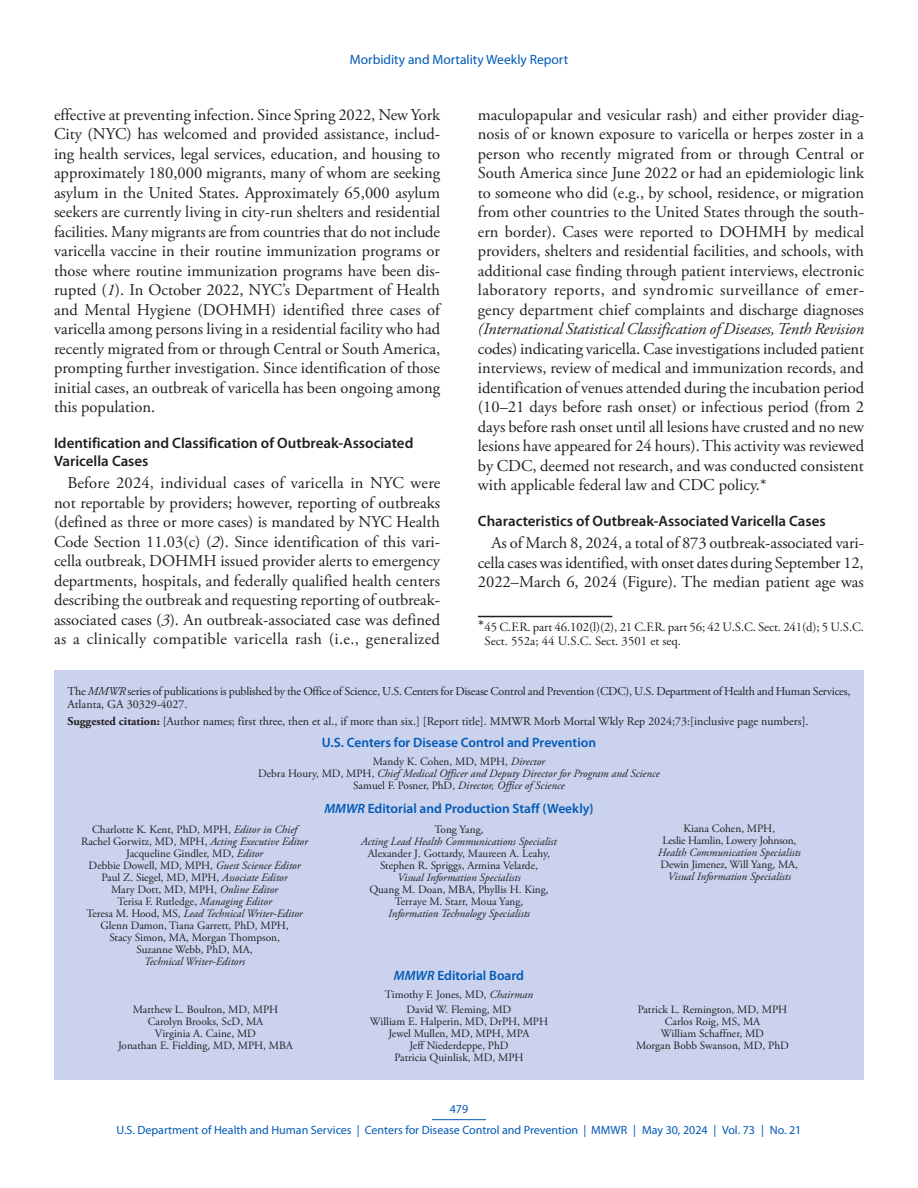
<style>
.page{position:relative;width:918px;height:1188px;background:#fff}
.page>*{position:absolute;margin:0;border:0;box-sizing:border-box;transform-origin:0 0}
.Paragraph{font:16.5px/19.5px "Adobe Garamond Pro";color:#231f20;text-align:justify}
.Heading_2{font:600 15px/18px "Myriad Pro";color:#231f20}
.t1{font:600 13.5px "Myriad Pro";color:#0059b7}
.t2{font:13.5px "Myriad Pro";color:#0059b7}
.Footnote{font:12.75px/14.2px "Adobe Garamond Pro";letter-spacing:-.01em;color:#231f20}
.t3{font:12px/13.5px "Adobe Garamond Pro";letter-spacing:-.02em;color:#231f20}
.t4{font:12px "Adobe Garamond Pro";color:#231f20}
.t5{font:12px/21.8px "Myriad Pro";color:#0059b7;text-align:center}
.t6{font:11.25px/12px "Adobe Garamond Pro";color:#231f20;text-align:center}
.t7{font:italic 11.25px/12px "Adobe Garamond Pro";color:#231f20;text-align:center}
.t8{font:11.25px/12px "Adobe Garamond Pro";letter-spacing:-.02em;color:#231f20;text-align:center}
.s1{font-style:italic}
.s2{font-size:16.5px}
.s3{font-weight:700}
.s4{font-style:normal}
</style>
<div class="page">
<div style="left:54px;top:671px;width:810px;height:409px;background:#cad2ee"></div>
<hr style="left:432px;top:1119px;width:54px;height:1px;background:#0059b7">
<hr style="left:478px;top:616px;width:134px;height:1px;background:#231f20">
<p class="t2" style="left:350px;top:52px;width:220px">Morbidity and Mortality Weekly Report</p>
<p class="Paragraph" style="left:54px;top:106px;width:388px">effective at preventing infection. Since Spring 2022, New York City (NYC) has welcomed and provided assistance, includ&shy;ing health services, legal services, education, and housing to approximately 180,000 migrants, many of whom are seeking asylum in the United States. Approximately 65,000 asylum seekers are currently living in city-run shelters and residential facilities. Many migrants are from countries that do not include varicella vaccine in their routine immunization programs or those where routine immunization programs have been dis&shy;rupted (<span class="s1">1</span>). In October 2022, NYC’s Department of Health and Mental Hygiene (DOHMH) identified three cases of varicella among persons living in a residential facility who had recently migrated from or through Central or South America, prompting further investigation. Since identification of those initial cases, an outbreak of varicella has been ongoing among this population.</p>
<h2 class="Heading_2" style="left:54px;top:435px;width:361px">Identification and Classification of Outbreak-Associated<br>Varicella Cases</h2>
<p class="Paragraph" style="left:54px;top:474px;width:388px;text-indent:14px">Before 2024, individual cases of varicella in NYC were not reportable by providers; however, reporting of outbreaks (defined as three or more cases) is mandated by NYC Health Code Section 11.03(c) (<span class="s1">2</span>). Since identification of this vari&shy;cella outbreak, DOHMH issued provider alerts to emergency departments, hospitals, and federally qualified health centers describing the outbreak and requesting reporting of outbreak&shy;associated cases (<span class="s1">3</span>). An outbreak-associated case was defined as a clinically compatible varicella rash (i.e., generalized</p>
<p class="Paragraph" style="left:478px;top:106px;width:388px">maculopapular and vesicular rash) and either provider diag&shy;nosis of or known exposure to varicella or herpes zoster in a person who recently migrated from or through Central or South America since June 2022 or had an epidemiologic link to someone who did (e.g., by school, residence, or migration from other countries to the United States through the south&shy;ern border). Cases were reported to DOHMH by medical providers, shelters and residential facilities, and schools, with additional case finding through patient interviews, electronic laboratory reports, and syndromic surveillance of emer&shy;gency department chief complaints and discharge diagnoses <span class="s1">(International Statistical Classification of Diseases, Tenth Revision </span>codes) indicating varicella. Case investigations included patient interviews, review of medical and immunization records, and identification of venues attended during the incubation period (10–21 days before rash onset) or infectious period (from 2 days before rash onset until all lesions have crusted and no new lesions have appeared for 24 hours). This activity was reviewed by CDC, deemed not research, and was conducted consistent with applicable federal law and CDC policy.*</p>
<h2 class="Heading_2" style="left:478px;top:513px;width:349px">Characteristics of Outbreak-Associated Varicella Cases</h2>
<p class="Paragraph" style="left:478px;top:534px;width:388px;text-indent:14px">As of March 8, 2024, a total of 873 outbreak-associated vari&shy;cella cases was identified, with onset dates during September 12, 2022–March 6, 2024 (Figure). The median patient age was</p>
<p class="Footnote" style="left:485px;top:620px;width:381px;text-indent:-7px"><span class="s2">*</span>45 C.F.R. part 46.102(l)(2), 21 C.F.R. part 56; 42 U.S.C. Sect. 241(d); 5 U.S.C.<br>Sect. 552a; 44 U.S.C. Sect. 3501 et seq.</p>
<p class="t3" style="left:68px;top:685px;width:784px">The <span class="s1">MMWR</span> series of publications is published by the Office of Science, U.S. Centers for Disease Control and Prevention (CDC), U.S. Department of Health and Human Services,<br>Atlanta, GA 30329-4027.</p>
<p class="t4" style="left:68px;top:714px;width:743px"><span class="s3">Suggested citation:</span> [Author names; first three, then et al., if more than six.] [Report title]. MMWR Morb Mortal Wkly Rep 2024;73:[inclusive page numbers].</p>
<p class="t1" style="left:322px;top:735px;width:276px">U.S. Centers for Disease Control and Prevention</p>
<p class="t7" style="left:258px;top:756px;width:403px"><span class="s4">Mandy K. Cohen, MD, MPH,</span> Director<br><span class="s4">Debra Houry, MD, MPH,</span> Chief Medical Officer and Deputy Director for Program and Science<br><span class="s4">Samuel F. Posner, PhD,</span> Director, Office of Science</p>
<p class="t1" style="left:324px;top:801px;width:271px"><span class="s1">MMWR</span> Editorial and Production Staff (Weekly)</p>
<p class="t6" style="left:81px;top:824px;width:228px">Charlotte K. Kent, PhD, MPH, <span class="s1">Editor in Chief </span>Rachel Gorwitz, MD, MPH, <span class="s1">Acting Executive Editor </span>Jacqueline Gindler, MD, <span class="s1">Editor<br></span>Debbie Dowell, MD, MPH, <span class="s1">Guest Science Editor </span>Paul Z. Siegel, MD, MPH, <span class="s1">Associate Editor<br></span>Mary Dott, MD, MPH, <span class="s1">Online Editor<br></span>Terisa F. Rutledge, <span class="s1">Managing Editor<br></span>Teresa M. Hood, MS, <span class="s1">Lead Technical Writer-Editor </span>Glenn Damon, Tiana Garrett, PhD, MPH,<br>Stacy Simon, MA, Morgan Thompson,<br>Suzanne Webb, PhD, MA,</p>
<p class="t7" style="left:144px;top:956px;width:103px">Technical Writer-Editors</p>
<p class="t8" style="left:662px;top:823px;width:135px">Kiana Cohen, MPH,<br>Leslie Hamlin, Lowery Johnson,</p>
<p class="t7" style="left:658px;top:847px;width:145px">Health Communication Specialists</p>
<p class="t8" style="left:661px;top:859px;width:139px">Dewin Jimenez, Will Yang, MA,</p>
<p class="t7" style="left:668px;top:871px;width:125px">Visual Information Specialists</p>
<p class="t6" style="left:434px;top:824px;width:51px">Tong Yang,</p>
<p class="t7" style="left:361px;top:836px;width:197px">Acting Lead Health Communications Specialist</p>
<p class="t6" style="left:368px;top:848px;width:184px">Alexander J. Gottardy, Maureen A. Leahy,<br>Stephen R. Spriggs, Armina Velarde,</p>
<p class="t7" style="left:397px;top:872px;width:125px">Visual Information Specialists</p>
<p class="t6" style="left:369px;top:884px;width:181px">Quang M. Doan, MBA, Phyllis H. King,<br>Terraye M. Starr, Moua Yang,</p>
<p class="t7" style="left:388px;top:908px;width:143px">Information Technology Specialists</p>
<p class="t1" style="left:394px;top:968px;width:132px"><span class="s1">MMWR</span> Editorial Board</p>
<p class="t6" style="left:385px;top:989px;width:150px">Timothy F. Jones, MD, <span class="s1">Chairman</span></p>
<p class="t6" style="left:118px;top:1004px;width:176px">Matthew L. Boulton, MD, MPH<br>Carolyn Brooks, ScD, MA<br>Virginia A. Caine, MD<br>Jonathan E. Fielding, MD, MPH, MBA</p>
<p class="t6" style="left:370px;top:1004px;width:180px">David W. Fleming, MD<br>William E. Halperin, MD, DrPH, MPH<br>Jewel Mullen, MD, MPH, MPA<br>Jeff Niederdeppe, PhD<br>Patricia Quinlisk, MD, MPH</p>
<p class="t6" style="left:636px;top:1004px;width:154px">Patrick L. Remington, MD, MPH<br>Carlos Roig, MS, MA<br>William Schaffner, MD<br>Morgan Bobb Swanson, MD, PhD</p>
<p class="t5" style="left:117px;top:1098px;width:686px">479<br>U.S. Department of Health and Human Services | Centers for Disease Control and Prevention | MMWR | May 30, 2024 | Vol. 73 | No. 21</p>
</div>
